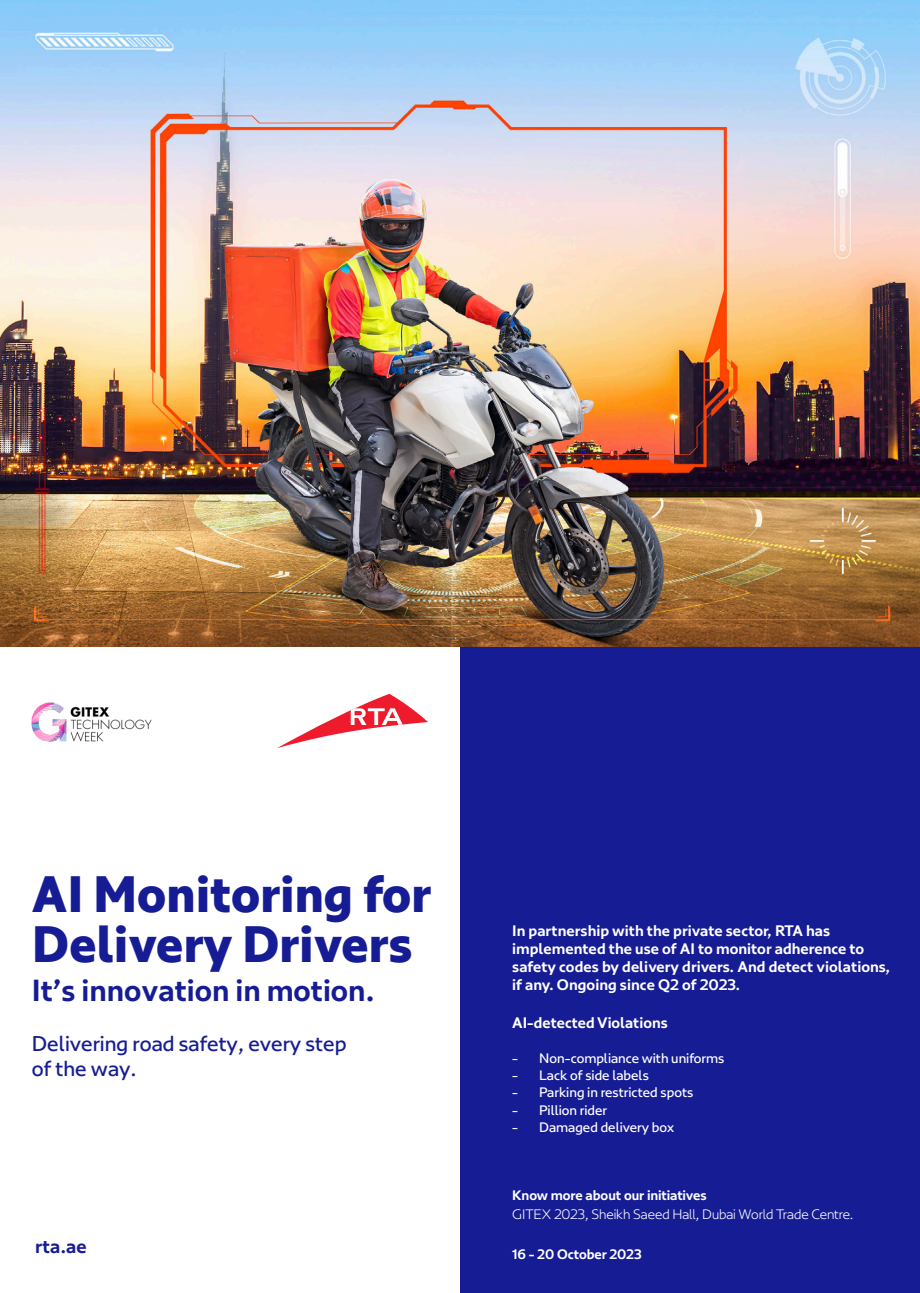
<style>
.page{position:relative;width:920px;height:1293px;background:#fff}
.page>*{position:absolute;margin:0;border:0;box-sizing:border-box;transform-origin:0 0}
.t1{font:900 50.4px/50.7px "RTA";letter-spacing:-.005em;color:#161c94}
.t2{font:700 30px "RTA";color:#161c94}
.t3{font:21px/25.2px "RTA";color:#161c94}
.t4{font:700 18.75px "RTA";color:#161c94}
.t5{font:700 15px/18px "RTA";color:#fff}
.t6{font:13.5px "RTA";color:#fff}
.t7{font:300 13.5px "RTA";letter-spacing:-.005em;color:#fff}
.t8{font:700 13.5px "RTA";letter-spacing:-.01em;color:#fff}
</style>
<div class="page">
<div style="left:460px;top:646px;width:459px;height:646px;background:#161c94"></div>
<img style="left:31px;top:702px;width:121px;height:40px">
<svg style="left:277px;top:693px;width:151px;height:55px"></svg>
<img style="left:0;top:0;width:919px;height:646px">
<h1 class="t1" style="left:32px;top:868px;width:401px">AI Monitoring for<br>Delivery Drivers</h1>
<h2 class="t2" style="left:32px;top:973px;width:344px">It’s innovation in motion.</h2>
<h3 class="t3" style="left:32px;top:1031px;width:316px">Delivering road safety, every step of the way.</h3>
<p class="t4" style="left:35px;top:1235px;width:53px">rta.ae</p>
<p class="t5" style="left:512px;top:922px;width:379px">In partnership with the private sector, RTA has implemented the use of AI to monitor adherence to safety codes by delivery drivers. And detect violations, if any. Ongoing since Q2 of 2023.</p>
<p class="t5" style="left:512px;top:1013px;width:157px">AI-detected Violations</p>
<p class="t6" style="left:512px;top:1047px;width:214px">- Non-compliance with uniforms</p>
<p class="t6" style="left:512px;top:1064px;width:138px">- Lack of side labels</p>
<p class="t6" style="left:512px;top:1082px;width:183px">- Parking in restricted spots</p>
<p class="t6" style="left:512px;top:1099px;width:96px">- Pillion rider</p>
<p class="t6" style="left:512px;top:1116px;width:164px">- Damaged delivery box</p>
<p class="t8" style="left:512px;top:1187px;width:196px">Know more about our initiatives</p>
<p class="t7" style="left:512px;top:1203px;width:343px">GITEX 2023, Sheikh Saeed Hall, Dubai World Trade Centre.</p>
<p class="t8" style="left:512px;top:1246px;width:131px">16 - 20 October 2023</p>
</div>
